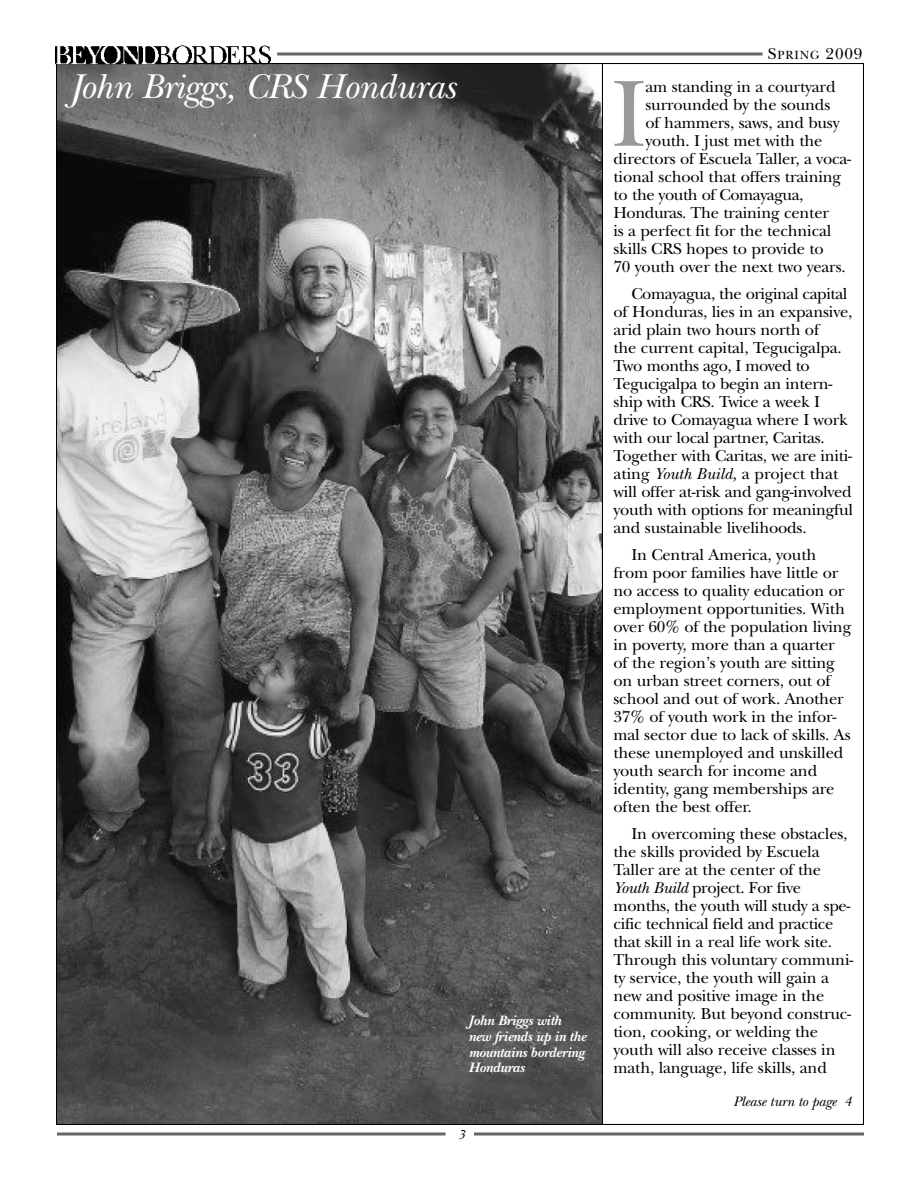
<style>
.page{position:relative;width:918px;height:1188px;background:#fff}
.page>*{position:absolute;margin:0;border:0;box-sizing:border-box;transform-origin:0 0}
.t1{font:98.25px "New Baskerville";color:#999}
.t2{font:italic 36px "New Baskerville";letter-spacing:-.015em;color:#fff}
.t3{font:16.5px/18px "New Baskerville";letter-spacing:-.01em;color:#000}
.t4{font:italic 700 14.25px/15.8px "New Baskerville";letter-spacing:-.01em;color:#fff}
.t5{font:italic 14.25px "New Baskerville";letter-spacing:-.01em;color:#000}
.t6{font:italic 13.5px "New Baskerville";color:#000}
.s1{font-size:12.3px}
.s2{font-style:italic}
</style>
<div class="page">
<svg style="left:57px;top:1132px;width:389px;height:4px;background:#8c8c8c"></svg>
<svg style="left:474px;top:1132px;width:390px;height:4px;background:#8c8c8c"></svg>
<svg style="left:277px;top:52px;width:486px;height:4px;background:#8c8c8c"></svg>
<img style="left:58px;top:65px;width:543px;height:1058px">
<svg style="left:55px;top:46px;width:1px;height:18px"></svg>
<img style="left:56px;top:45px;width:218px;height:20px">
<p class="t3" style="left:768px;top:46px;width:96px">S<span class="s1">PRING</span> 2009</p>
<h2 class="t2" style="left:70px;top:73px;width:387px">John Briggs, CRS Honduras</h2>
<h1 class="t1" style="left:611px;top:79px;width:37px">I</h1>
<p class="t3" style="left:646px;top:79px;width:192px">am standing in a courtyard</p>
<p class="t3" style="left:646px;top:97px;width:186px">surrounded by the sounds</p>
<p class="t3" style="left:646px;top:115px;width:196px">of hammers, saws, and busy</p>
<p class="t3" style="left:646px;top:133px;width:178px">youth. I just met with the</p>
<p class="t3" style="left:613px;top:151px;width:239px">directors of Escuela Taller, a voca-</p>
<p class="t3" style="left:613px;top:169px;width:229px">tional school that offers training</p>
<p class="t3" style="left:613px;top:187px;width:192px">to the youth of Comayagua,</p>
<p class="t3" style="left:613px;top:205px;width:217px">Honduras. The training center</p>
<p class="t3" style="left:613px;top:223px;width:219px">is a perfect fit for the technical</p>
<p class="t3" style="left:613px;top:241px;width:212px">skills CRS hopes to provide to</p>
<p class="t3" style="left:613px;top:259px;width:234px">70 youth over the next two years.</p>
<p class="t3" style="left:613px;top:286px;width:241px;text-indent:18px">Comayagua, the original capital of Honduras, lies in an expansive, arid plain two hours north of<br>the current capital, Tegucigalpa.<br>Two months ago, I moved to<br>Tegucigalpa to begin an intern&shy;ship with CRS. Twice a week I drive to Comayagua where I work with our local partner, Caritas.<br>Together with Caritas, we are initi&shy;ating <span class="s2">Youth Build,</span> a project that will offer at-risk and gang-involved youth with options for meaningful and sustainable livelihoods.</p>
<p class="t3" style="left:613px;top:547px;width:239px;text-indent:18px">In Central America, youth from poor families have little or no access to quality education or employment opportunities. With over 60% of the population living in poverty, more than a quarter of the region’s youth are sitting on urban street corners, out of school and out of work. Another<br>37% of youth work in the infor&shy;mal sector due to lack of skills. As these unemployed and unskilled youth search for income and identity, gang memberships are often the best offer.</p>
<p class="t3" style="left:613px;top:826px;width:241px;text-indent:18px">In overcoming these obstacles, the skills provided by Escuela<br>Taller are at the center of the<br><span class="s2">Youth Build</span> project. For five months, the youth will study a spe&shy;cific technical field and practice that skill in a real life work site.<br>Through this voluntary communi&shy;ty service, the youth will gain a new and positive image in the community. But beyond construc&shy;tion, cooking, or welding the youth will also receive classes in math, language, life skills, and</p>
<p class="t5" style="left:733px;top:1097px;width:119px">Please turn to page 4</p>
<p class="t4" style="left:469px;top:1014px;width:119px">John Briggs with new friends up in the mountains bordering<br>Honduras</p>
<p class="t6" style="left:458px;top:1129px;width:9px">3</p>
</div>
